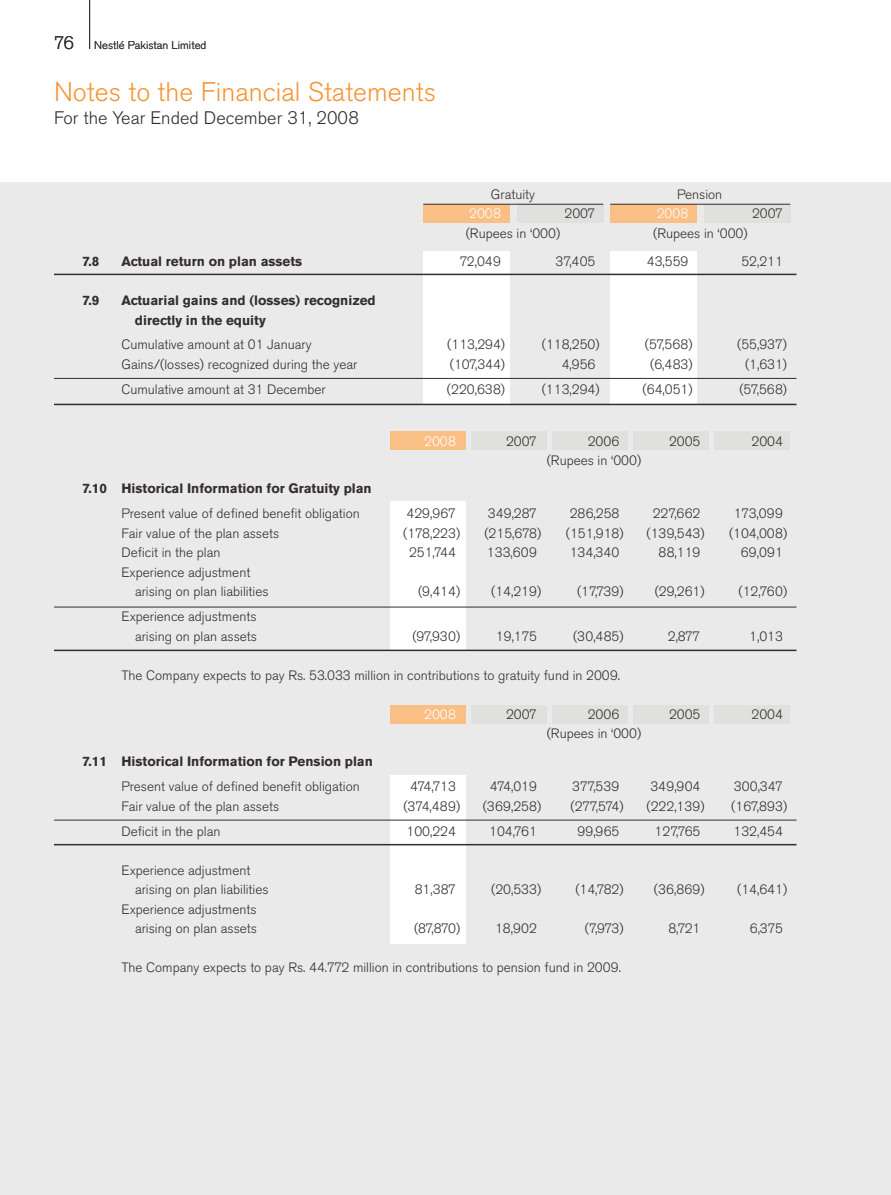
<style>
.page{position:relative;width:891px;height:1195px;background:#fff}
.page>*{position:absolute;margin:0;border:0;box-sizing:border-box;transform-origin:0 0}
.t1{font:300 26.7px "Akzidenz Grotesk BE";letter-spacing:.005em;color:#f79433}
.t2{font:300 18px "Akzidenz Grotesk BE";letter-spacing:.005em;color:#332d2b}
.t3{font:300 13.5px/19.5px "Akzidenz Grotesk BE";color:#332d2b}
.t4{font:700 13.5px/19.5px "Akzidenz Grotesk BE";color:#332d2b}
.t5{font:300 13.5px "Akzidenz Grotesk BE";color:#fff}
.t6{font:300 11.25px "Akzidenz Grotesk BE";letter-spacing:.005em;color:#332d2b}
.s1{font-size:18px}
</style>
<div class="page">
<div style="left:0;top:182px;width:891px;height:1013px;background:#ebeaea"></div>
<div style="left:517px;top:204px;width:86px;height:19px;background:#e0e0df"></div>
<div style="left:704px;top:204px;width:86px;height:19px;background:#e0e0df"></div>
<div style="left:423px;top:204px;width:87px;height:19px;background:#fabf85"></div>
<div style="left:610px;top:204px;width:87px;height:19px;background:#fabf85"></div>
<div style="left:423px;top:251px;width:87px;height:154px;background:#fff"></div>
<div style="left:610px;top:251px;width:87px;height:154px;background:#fff"></div>
<div style="left:471px;top:431px;width:75px;height:19px;background:#e0e0df"></div>
<div style="left:471px;top:705px;width:75px;height:19px;background:#e0e0df"></div>
<div style="left:552px;top:431px;width:76px;height:19px;background:#e0e0df"></div>
<div style="left:552px;top:705px;width:76px;height:19px;background:#e0e0df"></div>
<div style="left:633px;top:431px;width:76px;height:19px;background:#e0e0df"></div>
<div style="left:633px;top:705px;width:76px;height:19px;background:#e0e0df"></div>
<div style="left:714px;top:431px;width:76px;height:19px;background:#e0e0df"></div>
<div style="left:714px;top:705px;width:76px;height:19px;background:#e0e0df"></div>
<div style="left:390px;top:431px;width:75px;height:19px;background:#fabf85"></div>
<div style="left:390px;top:705px;width:75px;height:19px;background:#fabf85"></div>
<div style="left:390px;top:501px;width:75px;height:149px;background:#fff"></div>
<div style="left:390px;top:775px;width:75px;height:168px;background:#fff"></div>
<hr style="left:610px;top:204px;width:180px;height:1px;background:#332d2b">
<hr style="left:423px;top:204px;width:180px;height:1px;background:#332d2b">
<hr style="left:89px;top:0;width:1px;height:49px;background:#332d2b">
<hr style="left:54px;top:378px;width:742px;height:1px;background:#332d2b">
<hr style="left:54px;top:607px;width:742px;height:1px;background:#332d2b">
<hr style="left:54px;top:820px;width:742px;height:1px;background:#332d2b">
<hr style="left:54px;top:404px;width:742px;height:1px;background:#332d2b">
<hr style="left:54px;top:650px;width:742px;height:1px;background:#332d2b">
<hr style="left:54px;top:844px;width:742px;height:1px;background:#332d2b">
<hr style="left:54px;top:274px;width:742px;height:1px;background:#332d2b">
<p class="t6" style="left:54px;top:39px;width:154px"><span class="s1">76</span> Nestlé Pakistan Limited</p>
<h1 class="t1" style="left:54px;top:77px;width:383px">Notes to the Financial Statements</h1>
<h2 class="t2" style="left:54px;top:107px;width:306px">For the Year Ended December 31, 2008</h2>
<p class="t3" style="left:491px;top:185px;width:46px">Gratuity</p>
<p class="t3" style="left:677px;top:185px;width:47px">Pension</p>
<p class="t5" style="left:469px;top:206px;width:33px">2008</p>
<p class="t3" style="left:565px;top:204px;width:32px">2007</p>
<p class="t5" style="left:657px;top:206px;width:33px">2008</p>
<p class="t3" style="left:752px;top:204px;width:32px">2007</p>
<p class="t3" style="left:466px;top:224px;width:96px">(Rupees in ‘000)</p>
<p class="t3" style="left:653px;top:224px;width:96px">(Rupees in ‘000)</p>
<p class="t4" style="left:82px;top:252px;width:18px">7.8</p>
<p class="t4" style="left:121px;top:252px;width:182px">Actual return on plan assets</p>
<p class="t3" style="left:460px;top:252px;width:43px">72,049</p>
<p class="t3" style="left:556px;top:252px;width:41px">37,405</p>
<p class="t3" style="left:647px;top:252px;width:43px">43,559</p>
<p class="t3" style="left:741px;top:252px;width:43px">52,211</p>
<p class="t4" style="left:82px;top:291px;width:18px">7.9</p>
<p class="t4" style="left:135px;top:291px;width:242px;text-indent:-14px">Actuarial gains and (losses) recognized directly in the equity</p>
<p class="t3" style="left:121px;top:335px;width:192px">Cumulative amount at 01 January</p>
<p class="t3" style="left:447px;top:335px;width:59px">(113,294)</p>
<p class="t3" style="left:542px;top:335px;width:59px">(118,250)</p>
<p class="t3" style="left:645px;top:335px;width:49px">(57,568)</p>
<p class="t3" style="left:737px;top:335px;width:52px">(55,937)</p>
<p class="t3" style="left:121px;top:355px;width:238px">Gains/(losses) recognized during the year</p>
<p class="t3" style="left:450px;top:355px;width:57px">(107,344)</p>
<p class="t3" style="left:562px;top:355px;width:35px">4,956</p>
<p class="t3" style="left:650px;top:355px;width:44px">(6,483)</p>
<p class="t3" style="left:745px;top:355px;width:44px">(1,631)</p>
<p class="t3" style="left:121px;top:380px;width:206px">Cumulative amount at 31 December</p>
<p class="t3" style="left:447px;top:380px;width:60px">(220,638)</p>
<p class="t3" style="left:542px;top:380px;width:59px">(113,294)</p>
<p class="t3" style="left:643px;top:380px;width:52px">(64,051)</p>
<p class="t3" style="left:739px;top:380px;width:49px">(57,568)</p>
<p class="t5" style="left:424px;top:433px;width:33px">2008</p>
<p class="t3" style="left:506px;top:432px;width:32px">2007</p>
<p class="t3" style="left:588px;top:432px;width:33px">2006</p>
<p class="t3" style="left:669px;top:432px;width:33px">2005</p>
<p class="t3" style="left:752px;top:432px;width:33px">2004</p>
<p class="t3" style="left:547px;top:451px;width:96px">(Rupees in ‘000)</p>
<p class="t4" style="left:82px;top:479px;width:291px">7.10 Historical Information for Gratuity plan</p>
<p class="t3" style="left:122px;top:504px;width:240px">Present value of defined benefit obligation</p>
<p class="t3" style="left:407px;top:504px;width:51px">429,967</p>
<p class="t3" style="left:488px;top:504px;width:51px">349,287</p>
<p class="t3" style="left:570px;top:504px;width:51px">286,258</p>
<p class="t3" style="left:653px;top:504px;width:49px">227,662</p>
<p class="t3" style="left:734px;top:504px;width:51px">173,099</p>
<p class="t3" style="left:122px;top:524px;width:159px">Fair value of the plan assets</p>
<p class="t3" style="left:403px;top:524px;width:59px">(178,223)</p>
<p class="t3" style="left:484px;top:524px;width:58px">(215,678)</p>
<p class="t3" style="left:566px;top:524px;width:59px">(151,918)</p>
<p class="t3" style="left:647px;top:524px;width:60px">(139,543)</p>
<p class="t3" style="left:729px;top:524px;width:60px">(104,008)</p>
<p class="t3" style="left:122px;top:543px;width:101px">Deficit in the plan</p>
<p class="t3" style="left:409px;top:543px;width:48px">251,744</p>
<p class="t3" style="left:487px;top:543px;width:52px">133,609</p>
<p class="t3" style="left:570px;top:543px;width:51px">134,340</p>
<p class="t3" style="left:659px;top:543px;width:43px">88,119</p>
<p class="t3" style="left:741px;top:543px;width:44px">69,091</p>
<p class="t3" style="left:135px;top:563px;width:135px;text-indent:-14px">Experience adjustment arising on plan liabilities</p>
<p class="t3" style="left:418px;top:582px;width:44px">(9,414)</p>
<p class="t3" style="left:491px;top:582px;width:52px">(14,219)</p>
<p class="t3" style="left:577px;top:582px;width:48px">(17,739)</p>
<p class="t3" style="left:655px;top:582px;width:52px">(29,261)</p>
<p class="t3" style="left:739px;top:582px;width:50px">(12,760)</p>
<p class="t3" style="left:122px;top:607px;width:137px;text-align:right">Experience adjustments arising on plan assets</p>
<p class="t3" style="left:412px;top:626px;width:49px">(97,930)</p>
<p class="t3" style="left:496px;top:626px;width:43px">19,175</p>
<p class="t3" style="left:573px;top:626px;width:52px">(30,485)</p>
<p class="t3" style="left:668px;top:626px;width:34px">2,877</p>
<p class="t3" style="left:749px;top:626px;width:35px">1,013</p>
<p class="t3" style="left:122px;top:665px;width:500px">The Company expects to pay Rs. 53.033 million in contributions to gratuity fund in 2009.</p>
<p class="t5" style="left:424px;top:706px;width:33px">2008</p>
<p class="t3" style="left:506px;top:704px;width:32px">2007</p>
<p class="t3" style="left:588px;top:704px;width:33px">2006</p>
<p class="t3" style="left:669px;top:704px;width:33px">2005</p>
<p class="t3" style="left:752px;top:704px;width:33px">2004</p>
<p class="t3" style="left:547px;top:724px;width:96px">(Rupees in ‘000)</p>
<p class="t4" style="left:83px;top:752px;width:292px">7.11 Historical Information for Pension plan</p>
<p class="t3" style="left:122px;top:777px;width:240px">Present value of defined benefit obligation</p>
<p class="t3" style="left:410px;top:777px;width:47px">474,713</p>
<p class="t3" style="left:490px;top:777px;width:49px">474,019</p>
<p class="t3" style="left:572px;top:777px;width:49px">377,539</p>
<p class="t3" style="left:650px;top:777px;width:52px">349,904</p>
<p class="t3" style="left:734px;top:777px;width:51px">300,347</p>
<p class="t3" style="left:122px;top:796px;width:159px">Fair value of the plan assets</p>
<p class="t3" style="left:403px;top:796px;width:58px">(374,489)</p>
<p class="t3" style="left:483px;top:796px;width:60px">(369,258)</p>
<p class="t3" style="left:571px;top:796px;width:55px">(277,574)</p>
<p class="t3" style="left:647px;top:796px;width:60px">(222,139)</p>
<p class="t3" style="left:731px;top:796px;width:57px">(167,893)</p>
<p class="t3" style="left:122px;top:821px;width:101px">Deficit in the plan</p>
<p class="t3" style="left:407px;top:821px;width:51px">100,224</p>
<p class="t3" style="left:489px;top:821px;width:49px">104,761</p>
<p class="t3" style="left:577px;top:821px;width:44px">99,965</p>
<p class="t3" style="left:655px;top:821px;width:47px">127,765</p>
<p class="t3" style="left:734px;top:821px;width:51px">132,454</p>
<p class="t3" style="left:135px;top:860px;width:135px;text-indent:-14px">Experience adjustment arising on plan liabilities</p>
<p class="t3" style="left:415px;top:880px;width:43px">81,387</p>
<p class="t3" style="left:491px;top:880px;width:52px">(20,533)</p>
<p class="t3" style="left:575px;top:880px;width:50px">(14,782)</p>
<p class="t3" style="left:654px;top:880px;width:52px">(36,869)</p>
<p class="t3" style="left:737px;top:880px;width:52px">(14,641)</p>
<p class="t3" style="left:122px;top:899px;width:137px;text-align:right">Experience adjustments arising on plan assets</p>
<p class="t3" style="left:414px;top:919px;width:48px">(87,870)</p>
<p class="t3" style="left:495px;top:919px;width:43px">18,902</p>
<p class="t3" style="left:585px;top:919px;width:40px">(7,973)</p>
<p class="t3" style="left:668px;top:919px;width:34px">8,721</p>
<p class="t3" style="left:750px;top:919px;width:35px">6,375</p>
<p class="t3" style="left:122px;top:958px;width:501px">The Company expects to pay Rs. 44.772 million in contributions to pension fund in 2009.</p>
</div>
